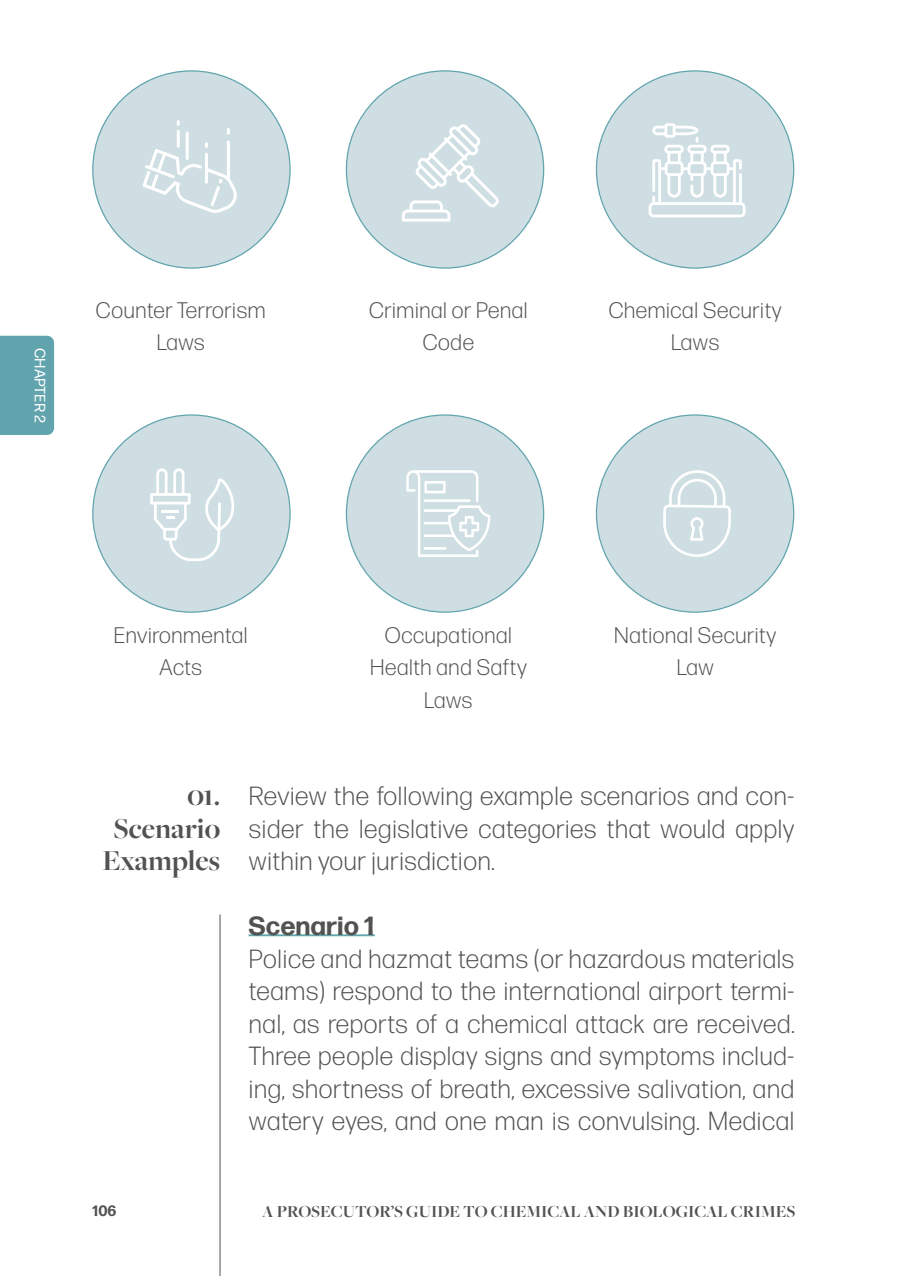
<style>
.page{position:relative;width:922px;height:1276px;background:#fff}
.page>*{position:absolute;margin:0;border:0;box-sizing:border-box;transform-origin:0 0}
.t1{font:700 30px/32.5px "Freight Big Pro";color:#525251;text-align:right}
.t2{font:300 26.25px/32.5px "Forma DJR Micro";color:#525251;text-align:justify}
.t3{font:700 26.25px "Forma DJR Micro";color:#525251}
.t4{font:300 22.5px/32.5px "Forma DJR Micro";color:#525251;text-align:center}
.t5{font:700 17.5px "Freight Big Pro";color:#525251}
.t6{font:15px "Forma DJR Micro";color:#fff}
.t7{font:700 15px "Forma DJR Micro";color:#525251}
</style>
<div class="page">
<div style="left:0;top:336px;width:54px;height:99px;background:#61a4ae"></div>
<hr style="left:219px;top:914px;width:1px;height:362px;background:#525251">
<hr style="left:248px;top:934px;width:127px;height:2px;background:#61a4ae">
<div style="left:93px;top:71px;width:197px;height:197px;background:#cedee2;border-radius:50%"></div>
<div style="left:93px;top:415px;width:197px;height:197px;background:#cedee2;border-radius:50%"></div>
<div style="left:346px;top:71px;width:197px;height:197px;background:#cedee2;border-radius:50%"></div>
<div style="left:346px;top:415px;width:197px;height:197px;background:#cedee2;border-radius:50%"></div>
<div style="left:596px;top:71px;width:197px;height:197px;background:#cedee2;border-radius:50%"></div>
<div style="left:596px;top:415px;width:197px;height:197px;background:#cedee2;border-radius:50%"></div>
<svg style="left:227px;top:128px;width:3px;height:7px"></svg>
<hr style="left:227px;top:140px;width:3px;height:41px;background:#fff;border-radius:2px">
<svg style="left:142px;top:142px;width:95px;height:71px"></svg>
<hr style="left:205px;top:153px;width:3px;height:31px;background:#fff;border-radius:2px">
<hr style="left:186px;top:131px;width:3px;height:29px;background:#fff;border-radius:2px">
<svg style="left:177px;top:120px;width:3px;height:6px"></svg>
<hr style="left:177px;top:130px;width:3px;height:18px;background:#fff;border-radius:2px">
<svg style="left:402px;top:124px;width:96px;height:98px"></svg>
<svg style="left:648px;top:123px;width:97px;height:94px"></svg>
<svg style="left:150px;top:468px;width:84px;height:93px"></svg>
<svg style="left:406px;top:470px;width:84px;height:87px"></svg>
<svg style="left:663px;top:470px;width:67px;height:87px"></svg>
<p class="t6" style="left:49px;top:348px;width:77px;rotate:90deg">CHAPTER 2</p>
<p class="t4" style="left:95px;top:293px;width:172px">Counter Terrorism<br>Laws</p>
<p class="t4" style="left:368px;top:293px;width:161px">Criminal or Penal<br>Code</p>
<p class="t4" style="left:608px;top:293px;width:175px">Chemical Security<br>Laws</p>
<p class="t4" style="left:113px;top:618px;width:136px">Environmental<br>Acts</p>
<p class="t4" style="left:369px;top:618px;width:159px">Occupational<br>Health and Safty<br>Laws</p>
<p class="t4" style="left:613px;top:618px;width:164px">National Security<br>Law</p>
<p class="t1" style="left:102px;top:779px;width:119px">01.<br>Scenario<br>Examples</p>
<p class="t7" style="left:92px;top:1201px;width:26px">106</p>
<p class="t2" style="left:248px;top:779px;width:547px">Review the following example scenarios and con&shy;sider the legislative categories that would apply within your jurisdiction.</p>
<p class="t3" style="left:248px;top:909px;width:128px">Scenario 1</p>
<p class="t2" style="left:248px;top:941px;width:547px">Police and hazmat teams (or hazardous materials teams) respond to the international airport termi&shy;nal, as reports of a chemical attack are received.<br>Three people display signs and symptoms includ&shy;ing, shortness of breath, excessive salivation, and watery eyes, and one man is convulsing. Medical</p>
<p class="t5" style="left:262px;top:1199px;width:534px">A PROSECUTOR’S GUIDE TO CHEMICAL AND BIOLOGICAL CRIMES</p>
</div>
